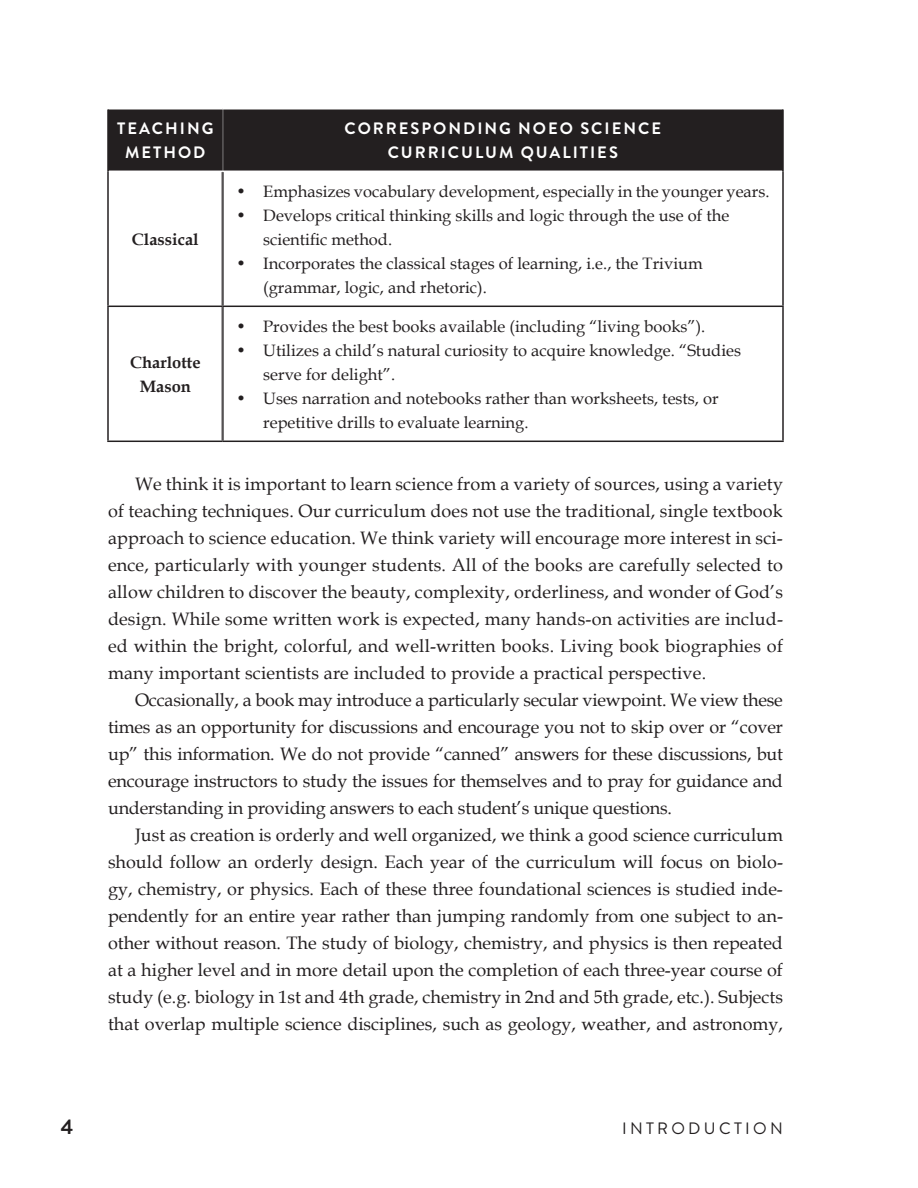
<style>
.page{position:relative;width:918px;height:1188px;background:#fff}
.page>*{position:absolute;margin:0;border:0;box-sizing:border-box;transform-origin:0 0}
.t1{font:700 21px "Brandon Grotesque";color:#231f20}
.t2{font:18px/27px "Book Antiqua";color:#231f20;text-align:justify}
.t3{font:16.5px/24px "Book Antiqua";color:#231f20}
.t4{font:700 16.5px/24px "Brandon Grotesque";letter-spacing:.12em;color:#fff;text-align:center}
.t5{font:700 16.5px/24px "Book Antiqua";color:#231f20;text-align:center}
.t6{font:16.5px "Brandon Grotesque";letter-spacing:.2em;color:#231f20}
</style>
<div class="page">
<div style="left:109px;top:110px;width:673px;height:61px;background:#231f20"></div>
<hr style="left:222px;top:110px;width:1px;height:61px;background:#231f20">
<hr style="left:223px;top:110px;width:1px;height:61px;background:#231f20">
<hr style="left:222px;top:172px;width:1px;height:134px;background:#231f20">
<hr style="left:223px;top:172px;width:1px;height:134px;background:#231f20">
<hr style="left:222px;top:307px;width:1px;height:134px;background:#231f20">
<hr style="left:223px;top:307px;width:1px;height:134px;background:#231f20">
<hr style="left:107px;top:171px;width:2px;height:135px;background:#231f20">
<hr style="left:782px;top:171px;width:2px;height:135px;background:#231f20">
<hr style="left:107px;top:306px;width:116px;height:1px;background:#231f20">
<hr style="left:107px;top:307px;width:2px;height:134px;background:#231f20">
<hr style="left:223px;top:306px;width:561px;height:1px;background:#231f20">
<hr style="left:782px;top:307px;width:2px;height:134px;background:#231f20">
<hr style="left:107px;top:441px;width:116px;height:1px;background:#231f20">
<hr style="left:223px;top:441px;width:561px;height:1px;background:#231f20">
<hr style="left:107px;top:110px;width:2px;height:61px;background:#231f20">
<hr style="left:782px;top:110px;width:2px;height:61px;background:#231f20">
<p class="t4" style="left:117px;top:116px;width:98px">TEACHING<br>METHOD</p>
<p class="t4" style="left:345px;top:116px;width:318px">CORRESPONDING NOEO SCIENCE<br>CURRICULUM QUALITIES</p>
<p class="t5" style="left:132px;top:227px;width:68px">Classical</p>
<p class="t5" style="left:130px;top:350px;width:72px">Charlotte<br>Mason</p>
<p class="t3" style="left:236px;top:179px;width:535px">• Emphasizes vocabulary development, especially in the younger years.</p>
<p class="t3" style="left:263px;top:203px;width:468px;text-indent:-27px">• Develops critical thinking skills and logic through the use of the scientific method.</p>
<p class="t3" style="left:263px;top:251px;width:441px;text-indent:-27px">• Incorporates the classical stages of learning, i.e., the Trivium (grammar, logic, and rhetoric).</p>
<p class="t3" style="left:236px;top:314px;width:471px">• Provides the best books available (including “living books”).</p>
<p class="t3" style="left:263px;top:338px;width:479px;text-indent:-27px">• Utilizes a child’s natural curiosity to acquire knowledge. “Studies serve for delight”.</p>
<p class="t3" style="left:263px;top:386px;width:457px;text-indent:-27px">• Uses narration and notebooks rather than worksheets, tests, or repetitive drills to evaluate learning.</p>
<p class="t2" style="left:108px;top:470px;width:677px;text-indent:27px">We think it is important to learn science from a variety of sources, using a variety of teaching techniques. Our curriculum does not use the traditional, single textbook approach to science education. We think variety will encourage more interest in sci&shy;ence, particularly with younger students. All of the books are carefully selected to allow children to discover the beauty, complexity, orderliness, and wonder of God’s design. While some written work is expected, many hands-on activities are includ&shy;ed within the bright, colorful, and well-written books. Living book biographies of many important scientists are included to provide a practical perspective.</p>
<p class="t2" style="left:108px;top:686px;width:677px;text-indent:27px">Occasionally, a book may introduce a particularly secular viewpoint. We view these times as an opportunity for discussions and encourage you not to skip over or “cover up” this information. We do not provide “canned” answers for these discussions, but encourage instructors to study the issues for themselves and to pray for guidance and understanding in providing answers to each student’s unique questions.</p>
<p class="t2" style="left:108px;top:821px;width:677px;text-indent:27px">Just as creation is orderly and well organized, we think a good science curriculum should follow an orderly design. Each year of the curriculum will focus on biolo&shy;gy, chemistry, or physics. Each of these three foundational sciences is studied inde&shy;pendently for an entire year rather than jumping randomly from one subject to an&shy;other without reason. The study of biology, chemistry, and physics is then repeated at a higher level and in more detail upon the completion of each three-year course of study (e.g. biology in 1st and 4th grade, chemistry in 2nd and 5th grade, etc.). Subjects that overlap multiple science disciplines, such as geology, weather, and astronomy,</p>
<p class="t1" style="left:61px;top:1112px;width:14px">4</p>
<p class="t6" style="left:622px;top:1117px;width:162px">INTRODUCTION</p>
</div>
